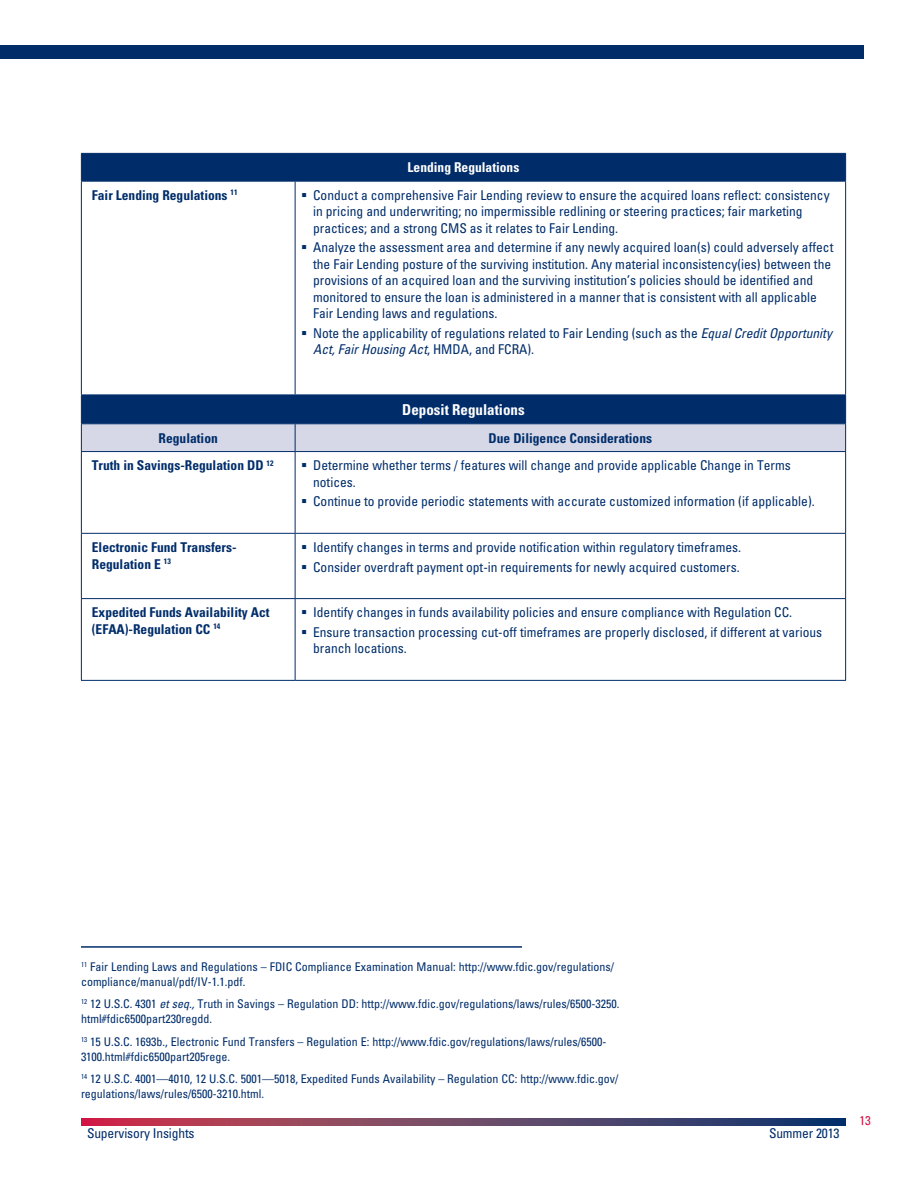
<style>
.page{position:relative;width:918px;height:1188px;background:#fff}
.page>*{position:absolute;margin:0;border:0;box-sizing:border-box;transform-origin:0 0}
.RoundupTableBold{font:700 condensed 15px "Univers LT Std";color:#fff}
.t1{font:condensed 13.5px/16.5px "Univers LT Std";color:#002d6a}
.RoundupTableBold-2{font:700 condensed 13.5px/16.5px "Univers LT Std";color:#002d6a}
.RoundupTableBold-3{font:700 condensed 13.5px "Univers LT Std";color:#fff}
.t2{font:condensed 12.75px "Univers LT Std";color:#d31245}
.Footnote{font:condensed 12px/15px "Univers LT Std";color:#002d6a}
.s1{font-style:italic}
</style>
<div class="page">
<div style="left:0;top:45px;width:864px;height:13px;background:#002d6a"></div>
<svg style="left:81px;top:1119px;width:765px;height:6px;background:#704062"></svg>
<svg style="left:82px;top:154px;width:763px;height:241px"></svg>
<hr style="left:81px;top:153px;width:214px;height:1px;background:#002d6a">
<svg style="left:81px;top:154px;width:1px;height:27px"></svg>
<hr style="left:295px;top:153px;width:551px;height:1px;background:#002d6a">
<svg style="left:845px;top:154px;width:1px;height:27px"></svg>
<hr style="left:81px;top:181px;width:214px;height:1px;background:#002d6a">
<hr style="left:295px;top:181px;width:551px;height:1px;background:#002d6a">
<hr style="left:81px;top:182px;width:1px;height:213px;background:#002d6a">
<hr style="left:295px;top:182px;width:1px;height:213px;background:#002d6a">
<hr style="left:845px;top:182px;width:1px;height:213px;background:#002d6a">
<hr style="left:81px;top:452px;width:1px;height:81px;background:#002d6a">
<hr style="left:295px;top:452px;width:1px;height:81px;background:#002d6a">
<hr style="left:845px;top:452px;width:1px;height:81px;background:#002d6a">
<hr style="left:81px;top:533px;width:214px;height:1px;background:#002d6a">
<hr style="left:81px;top:534px;width:1px;height:64px;background:#002d6a">
<hr style="left:295px;top:533px;width:551px;height:1px;background:#002d6a">
<hr style="left:295px;top:534px;width:1px;height:64px;background:#002d6a">
<hr style="left:845px;top:534px;width:1px;height:64px;background:#002d6a">
<hr style="left:81px;top:598px;width:214px;height:1px;background:#002d6a">
<hr style="left:81px;top:599px;width:1px;height:81px;background:#002d6a">
<hr style="left:295px;top:598px;width:551px;height:1px;background:#002d6a">
<hr style="left:295px;top:599px;width:1px;height:81px;background:#002d6a">
<hr style="left:845px;top:599px;width:1px;height:81px;background:#002d6a">
<hr style="left:81px;top:680px;width:214px;height:1px;background:#002d6a">
<hr style="left:295px;top:680px;width:551px;height:1px;background:#002d6a">
<svg style="left:81px;top:395px;width:765px;height:57px;background:#657ea5"></svg>
<hr style="left:81px;top:423px;width:214px;height:1px;background:#002d6a">
<hr style="left:295px;top:423px;width:551px;height:1px;background:#002d6a">
<hr style="left:81px;top:946px;width:441px;height:2px;background:#002d6a">
<svg style="left:302px;top:193px;width:4px;height:4px"></svg>
<svg style="left:302px;top:245px;width:4px;height:4px"></svg>
<svg style="left:302px;top:331px;width:4px;height:4px"></svg>
<p class="RoundupTableBold-3" style="left:408px;top:159px;width:113px">Lending Regulations</p>
<p class="RoundupTableBold-2" style="left:92px;top:187px;width:147px">Fair Lending Regulations <sup>11</sup></p>
<p class="t1" style="left:313px;top:187px;width:518px">Conduct a comprehensive Fair Lending review to ensure the acquired loans reflect: consistency in pricing and underwriting; no impermissible redlining or steering practices; fair marketing practices; and a strong CMS as it relates to Fair Lending.</p>
<p class="t1" style="left:313px;top:239px;width:522px">Analyze the assessment area and determine if any newly acquired loan(s) could adversely affect the Fair Lending posture of the surviving institution. Any material inconsistency(ies) between the provisions of an acquired loan and the surviving institution’s policies should be identified and monitored to ensure the loan is administered in a manner that is consistent with all applicable Fair Lending laws and regulations.</p>
<p class="t1" style="left:313px;top:325px;width:520px">Note the applicability of regulations related to Fair Lending (such as the <span class="s1">Equal Credit Opportunity<br>Act, Fair Housing Act</span>, HMDA, and FCRA).</p>
<p class="RoundupTableBold" style="left:402px;top:400px;width:124px">Deposit Regulations</p>
<p class="RoundupTableBold-2" style="left:159px;top:429px;width:61px">Regulation</p>
<p class="RoundupTableBold-2" style="left:489px;top:429px;width:165px">Due Diligence Considerations</p>
<p class="RoundupTableBold-2" style="left:92px;top:457px;width:183px">Truth in Savings-Regulation DD <sup>12</sup></p>
<p class="t1" style="left:313px;top:457px;width:479px">Determine whether terms / features will change and provide applicable Change in Terms notices.</p>
<p class="t1" style="left:313px;top:493px;width:503px">Continue to provide periodic statements with accurate customized information (if applicable).</p>
<p class="RoundupTableBold-2" style="left:92px;top:539px;width:146px">Electronic Fund Transfers-<br>Regulation E <sup>13</sup></p>
<p class="t1" style="left:313px;top:539px;width:430px">Identify changes in terms and provide notification within regulatory timeframes.</p>
<p class="t1" style="left:313px;top:558px;width:428px">Consider overdraft payment opt-in requirements for newly acquired customers.</p>
<p class="RoundupTableBold-2" style="left:92px;top:604px;width:179px">Expedited Funds Availability Act (EFAA)-Regulation CC <sup>14</sup></p>
<p class="t1" style="left:313px;top:604px;width:481px">Identify changes in funds availability policies and ensure compliance with Regulation CC.</p>
<p class="t1" style="left:313px;top:624px;width:511px">Ensure transaction processing cut-off timeframes are properly disclosed, if different at various branch locations.</p>
<p class="Footnote" style="left:81px;top:959px;width:535px"><sup>11</sup> Fair Lending Laws and Regulations – FDIC Compliance Examination Manual: http://www.fdic.gov/regulations/ compliance/manual/pdf/IV-1.1.pdf.</p>
<p class="Footnote" style="left:81px;top:996px;width:540px"><sup>12</sup> 12 U.S.C. 4301 <span class="s1">et seq.,</span> Truth in Savings – Regulation DD: http://www.fdic.gov/regulations/laws/rules/6500-3250. html#fdic6500part230regdd.</p>
<p class="Footnote" style="left:81px;top:1034px;width:527px"><sup>13</sup> 15 U.S.C. 1693b., Electronic Fund Transfers – Regulation E: http://www.fdic.gov/regulations/laws/rules/6500-<br>3100.html#fdic6500part205rege.</p>
<p class="Footnote" style="left:81px;top:1071px;width:539px"><sup>14</sup> 12 U.S.C. 4001—4010, 12 U.S.C. 5001—5018, Expedited Funds Availability – Regulation CC: http://www.fdic.gov/ regulations/laws/rules/6500-3210.html.</p>
<p class="t1" style="left:87px;top:1125px;width:109px">Supervisory Insights</p>
<p class="t1" style="left:769px;top:1125px;width:72px">Summer 2013</p>
<p class="t2" style="left:860px;top:1112px;width:13px">13</p>
</div>
